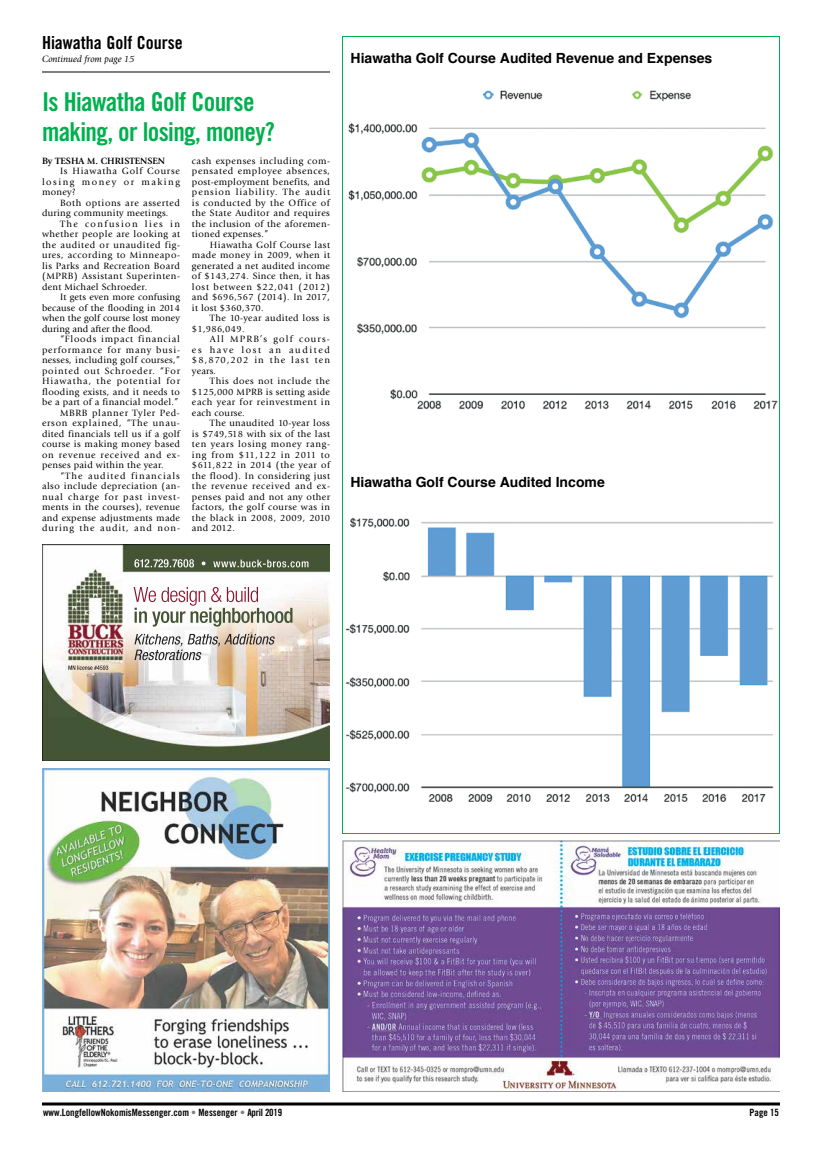
<style>
.page{position:relative;width:828px;height:1152px;background:#fff}
.page>*{position:absolute;margin:0;border:0;box-sizing:border-box;transform-origin:0 0}
.t1{font:26px/30px "Trade Gothic LT Std Bd Cn 20";letter-spacing:-.025em;color:#00b04f}
.t2{font:18px "Trade Gothic LT Std Bd Cn 20";color:#000}
.t3{font:700 14px "Helvetica";color:#000}
.t4{font:10px "Trade Gothic LT Std Bd Cn 20";color:#000}
.t5{font:9.5px/10.5px "Giovanni Std";letter-spacing:.05em;color:#000;text-align:justify}
.t6{font:9.5px/10.5px "Giovanni Std";letter-spacing:.03em;color:#000}
.t7{font:9.5px "Giovanni Std";letter-spacing:.085em;color:#000}
.t8{font:9.5px "Giovanni Std";letter-spacing:.095em;color:#000}
.t9{font:9.5px "Giovanni Std";letter-spacing:.08em;color:#000}
.t10{font:9.5px "Giovanni Std";letter-spacing:.1em;color:#000}
.t11{font:9.5px "Giovanni Std";letter-spacing:.11em;color:#000}
.t12{font:700 9.5px "Giovanni Std";color:#000}
.t13{font:9.5px "Giovanni Std";letter-spacing:.07em;color:#000}
.t14{font:italic 9.5px "Giovanni Std";color:#000}
.s1{color:#808285}
</style>
<div class="page">
<svg style="left:42px;top:1102px;width:738px;height:4px;background:#3f3f3f"></svg>
<img style="left:42px;top:768px;width:288px;height:324px">
<img style="left:42px;top:545px;width:288px;height:216px">
<img style="left:342px;top:840px;width:438px;height:252px">
<img style="left:348px;top:90px;width:430px;height:320px">
<hr style="left:42px;top:71px;width:288px;height:1px;background:#000">
<img style="left:345px;top:517px;width:429px;height:285px">
<h2 class="t2" style="left:42px;top:32px;width:142px">Hiawatha Golf Course</h2>
<p class="t14" style="left:42px;top:54px;width:94px">Continued from page 15</p>
<h3 class="t3" style="left:351px;top:46px;width:363px">Hiawatha Golf Course Audited Revenue and Expenses</h3>
<h1 class="t1" style="left:42px;top:87px;width:234px">Is Hiawatha Golf Course making, or losing, money?</h1>
<p class="t12" style="left:42px;top:155px;width:125px">By TESHA M. CHRISTENSEN</p>
<p class="t5" style="left:42px;top:166px;width:139px;text-indent:18px">Is Hiawatha Golf Course losing money or making money?</p>
<p class="t6" style="left:42px;top:197px;width:140px;text-indent:18px">Both options are asserted during community meetings.</p>
<p class="t5" style="left:42px;top:218px;width:140px;text-indent:18px">The confusion lies in whether people are looking at the audited or unaudited fig&shy;ures, according to Minneapo&shy;lis Parks and Recreation Board (MPRB) Assistant Superinten&shy;dent Michael Schroeder.</p>
<p class="t5" style="left:42px;top:292px;width:140px;text-indent:18px">It gets even more confusing because of the flooding in 2014 when the golf course lost money during and after the flood.</p>
<p class="t9" style="left:60px;top:334px;width:122px">“Floods impact financial</p>
<p class="t7" style="left:42px;top:344px;width:140px">performance for many busi-</p>
<p class="t6" style="left:42px;top:355px;width:140px">nesses, including golf courses,”</p>
<p class="t7" style="left:42px;top:365px;width:140px">pointed out Schroeder. “For</p>
<p class="t8" style="left:42px;top:376px;width:140px">Hiawatha, the potential for</p>
<p class="t5" style="left:42px;top:386px;width:140px">flooding exists, and it needs to</p>
<p class="t6" style="left:42px;top:397px;width:138px">be a part of a financial model.”</p>
<p class="t13" style="left:60px;top:407px;width:121px">MBRB planner Tyler Ped-</p>
<p class="t9" style="left:42px;top:418px;width:139px">erson explained, “The unau-</p>
<p class="t5" style="left:42px;top:428px;width:139px">dited financials tell us if a golf</p>
<p class="t5" style="left:42px;top:439px;width:139px">course is making money based</p>
<p class="t7" style="left:42px;top:449px;width:140px">on revenue received and ex-</p>
<p class="t6" style="left:42px;top:460px;width:123px">penses paid within the year.</p>
<p class="t11" style="left:60px;top:470px;width:122px">“The audited financials</p>
<p class="t5" style="left:42px;top:481px;width:140px">also include depreciation (an-</p>
<p class="t8" style="left:42px;top:491px;width:140px">nual charge for past invest-</p>
<p class="t5" style="left:42px;top:502px;width:140px">ments in the courses), revenue</p>
<p class="t6" style="left:42px;top:512px;width:140px">and expense adjustments made</p>
<p class="t10" style="left:42px;top:523px;width:140px">during the audit, and non-</p>
<p class="t5" style="left:192px;top:155px;width:140px">cash expenses including com&shy;pensated employee absences, post-employment benefits, and pension liability. The audit is conducted by the Office of the State Auditor and requires the inclusion of the aforemen&shy;tioned expenses.”</p>
<p class="t5" style="left:192px;top:239px;width:140px;text-indent:18px">Hiawatha Golf Course last made money in 2009, when it generated a net audited income of $143,274. Since then, it has lost between $22,041 (2012) and $696,567 (2014). In 2017, it lost $360,370.</p>
<p class="t5" style="left:192px;top:313px;width:140px;text-indent:18px">The 10-year audited loss is $1,986,049.</p>
<p class="t5" style="left:192px;top:334px;width:140px;text-indent:18px">All MPRB’s golf cours&shy;es have lost an audited $8,870,202 in the last ten years.</p>
<p class="t5" style="left:192px;top:376px;width:140px;text-indent:18px">This does not include the $125,000 MPRB is setting aside each year for reinvestment in each course.</p>
<p class="t5" style="left:192px;top:418px;width:140px;text-indent:18px">The unaudited 10-year loss is $749,518 with six of the last ten years losing money rang&shy;ing from $11,122 in 2011 to $611,822 in 2014 (the year of the flood). In considering just the revenue received and ex&shy;penses paid and not any other factors, the golf course was in the black in 2008, 2009, 2010 and 2012.</p>
<h3 class="t3" style="left:350px;top:470px;width:256px">Hiawatha Golf Course Audited Income</h3>
<p class="t4" style="left:43px;top:1107px;width:241px">www.LongfellowNokomisMessenger.com <span class="s1">•</span> Messenger <span class="s1">•</span> April 2019</p>
<p class="t4" style="left:750px;top:1107px;width:31px">Page 15</p>
</div>
